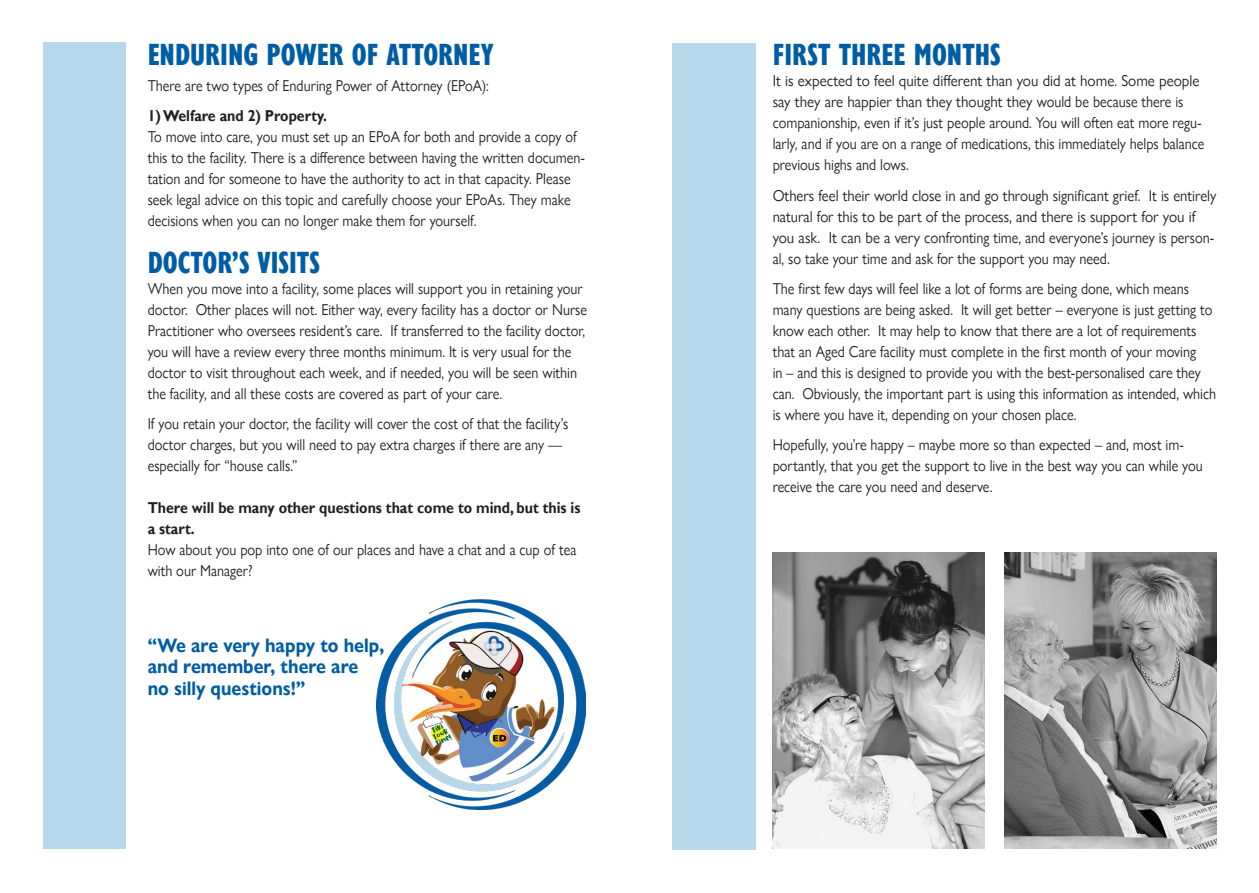
<style>
.page{position:relative;width:1259px;height:893px;background:#fff}
.page>*{position:absolute;margin:0;border:0;box-sizing:border-box;transform-origin:0 0}
.t1{font:800 condensed 31.5px "Gill Sans Nova";color:#005da5;scale:.9 1}
.t2{font:700 19.5px "Gill Sans Nova";color:#005da5;scale:.9 1}
.t3{font:15.75px/21px "Gill Sans Nova";color:#231f20;scale:.9 1}
.t4{font:15.75px/21px "Gill Sans Nova";color:#231f20;scale:.95 1}
.t5{font:15.75px/21px "Gill Sans Nova";color:#231f20;scale:.93 1}
.t6{font:700 15.75px/21px "Gill Sans";color:#231f20;scale:.9 1}
</style>
<div class="page">
<img style="left:376px;top:600px;width:210px;height:210px">
<div style="left:673px;top:43px;width:82px;height:806px;background:#b7d8eb"></div>
<div style="left:44px;top:43px;width:82px;height:806px;background:#b7d8eb"></div>
<img style="left:772px;top:553px;width:212px;height:296px">
<img style="left:1004px;top:553px;width:212px;height:296px">
<p class="t1" style="left:148px;top:33px;width:386px">ENDURING POWER OF ATTORNEY</p>
<p class="t3" style="left:148px;top:75px;width:381px">There are two types of Enduring Power of Attorney (EPoA):</p>
<p class="t6" style="left:148px;top:106px;width:201px">1) Welfare and 2) Property.</p>
<p class="t3" style="left:148px;top:126px;width:487px">To move into care, you must set up an EPoA for both and provide a copy of this to the facility. There is a difference between having the written documen&shy;tation and for someone to have the authority to act in that capacity. Please seek legal advice on this topic and carefully choose your EPoAs. They make decisions when you can no longer make them for yourself.</p>
<p class="t1" style="left:148px;top:240px;width:193px">DOCTOR’S VISITS</p>
<p class="t3" style="left:148px;top:277px;width:490px">When you move into a facility, some places will support you in retaining your doctor. Other places will not. Either way, every facility has a doctor or Nurse Practitioner who oversees resident’s care. If transferred to the facility doctor, you will have a review every three months minimum. It is very usual for the doctor to visit throughout each week, and if needed, you will be seen within the facility, and all these costs are covered as part of your care.</p>
<p class="t3" style="left:148px;top:412px;width:469px">If you retain your doctor, the facility will cover the cost of that the facility’s doctor charges, but you will need to pay extra charges if there are any — especially for “house calls.”</p>
<p class="t6" style="left:148px;top:497px;width:482px">There will be many other questions that come to mind, but this is a start.</p>
<p class="t3" style="left:148px;top:538px;width:478px">How about you pop into one of our places and have a chat and a cup of tea with our Manager?</p>
<p class="t2" style="left:148px;top:633px;width:264px">“We are very happy to help,</p>
<p class="t2" style="left:148px;top:654px;width:235px">and remember, there are</p>
<p class="t2" style="left:148px;top:676px;width:176px">no silly questions!”</p>
<p class="t1" style="left:772px;top:33px;width:255px">FIRST THREE MONTHS</p>
<p class="t4" style="left:772px;top:70px;width:456px">It is expected to feel quite different than you did at home. Some people say they are happier than they thought they would be because there is companionship, even if it’s just people around. You will often eat more regu&shy;larly, and if you are on a range of medications, this immediately helps balance previous highs and lows.</p>
<p class="t5" style="left:772px;top:184px;width:479px">Others feel their world close in and go through significant grief. It is entirely natural for this to be part of the process, and there is support for you if you ask. It can be a very confronting time, and everyone’s journey is person&shy;al, so take your time and ask for the support you may need.</p>
<p class="t3" style="left:772px;top:277px;width:494px">The first few days will feel like a lot of forms are being done, which means many questions are being asked. It will get better – everyone is just getting to know each other. It may help to know that there are a lot of requirements that an Aged Care facility must complete in the first month of your moving<br>in – and this is designed to provide you with the best-personalised care they can. Obviously, the important part is using this information as intended, which is where you have it, depending on your chosen place.</p>
<p class="t3" style="left:772px;top:433px;width:479px">Hopefully, you’re happy – maybe more so than expected – and, most im&shy;portantly, that you get the support to live in the best way you can while you receive the care you need and deserve.</p>
</div>
